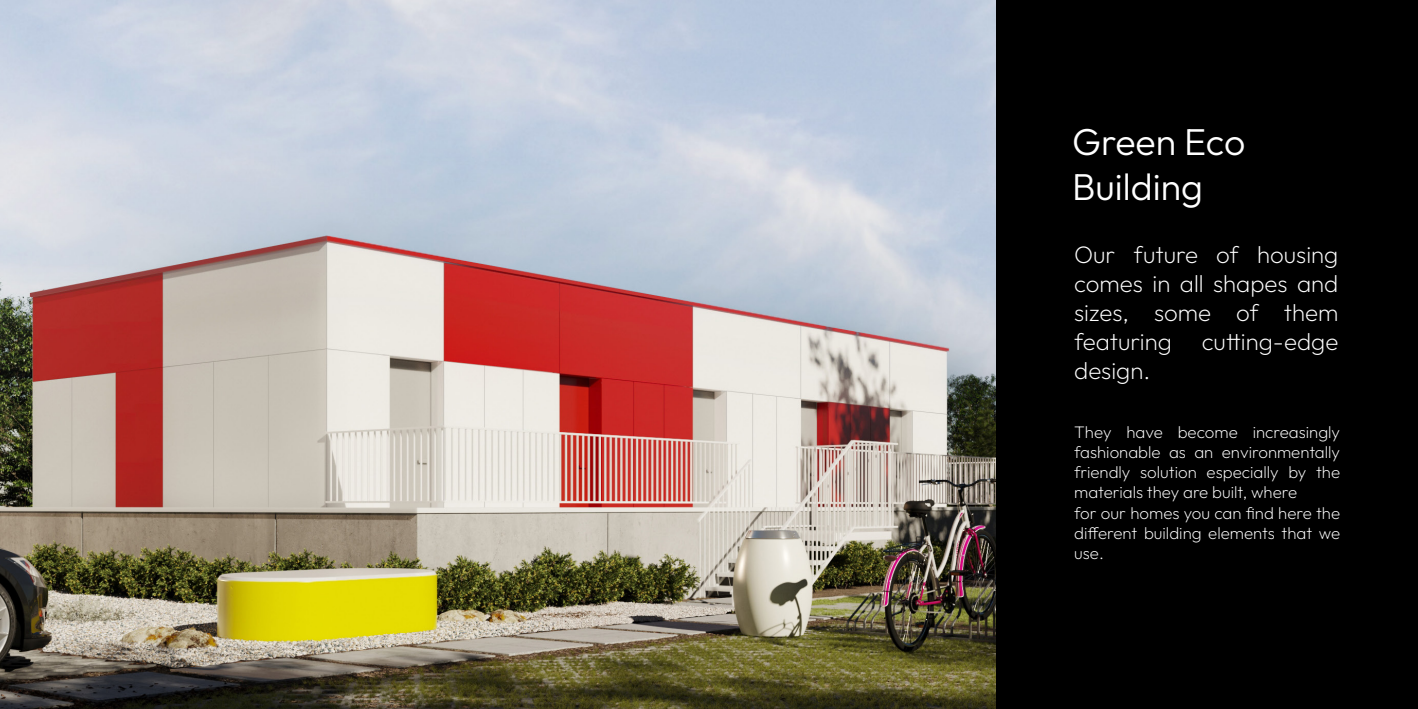
<style>
.page{position:relative;width:1418px;height:709px;background:#fff}
.page>*{position:absolute;margin:0;border:0;box-sizing:border-box;transform-origin:0 0}
.t1{font:300 37.5px/45px "Outfit";color:#fff}
.t2{font:200 24px/28.8px "Outfit";color:#fff;text-align:justify}
.t3{font:200 16.75px/20.2px "Outfit";color:#fff}
</style>
<div class="page">
<div style="left:995px;top:0;width:422px;height:709px;background:#000"></div>
<img style="left:0;top:0;width:995px;height:709px">
<h1 class="t1" style="left:1072px;top:119px;width:175px">Green Eco<br>Building</h1>
<h2 class="t2" style="left:1074px;top:240px;width:266px">Our future of housing comes in all shapes and sizes, some of them featuring cutting-edge design.</h2>
<p class="t3" style="left:1074px;top:421px;width:267px">They have become increasingly fashionable as an environmentally friendly solution especially by the materials they are built, where<br>for our homes you can find here the different building elements that we use.</p>
</div>
